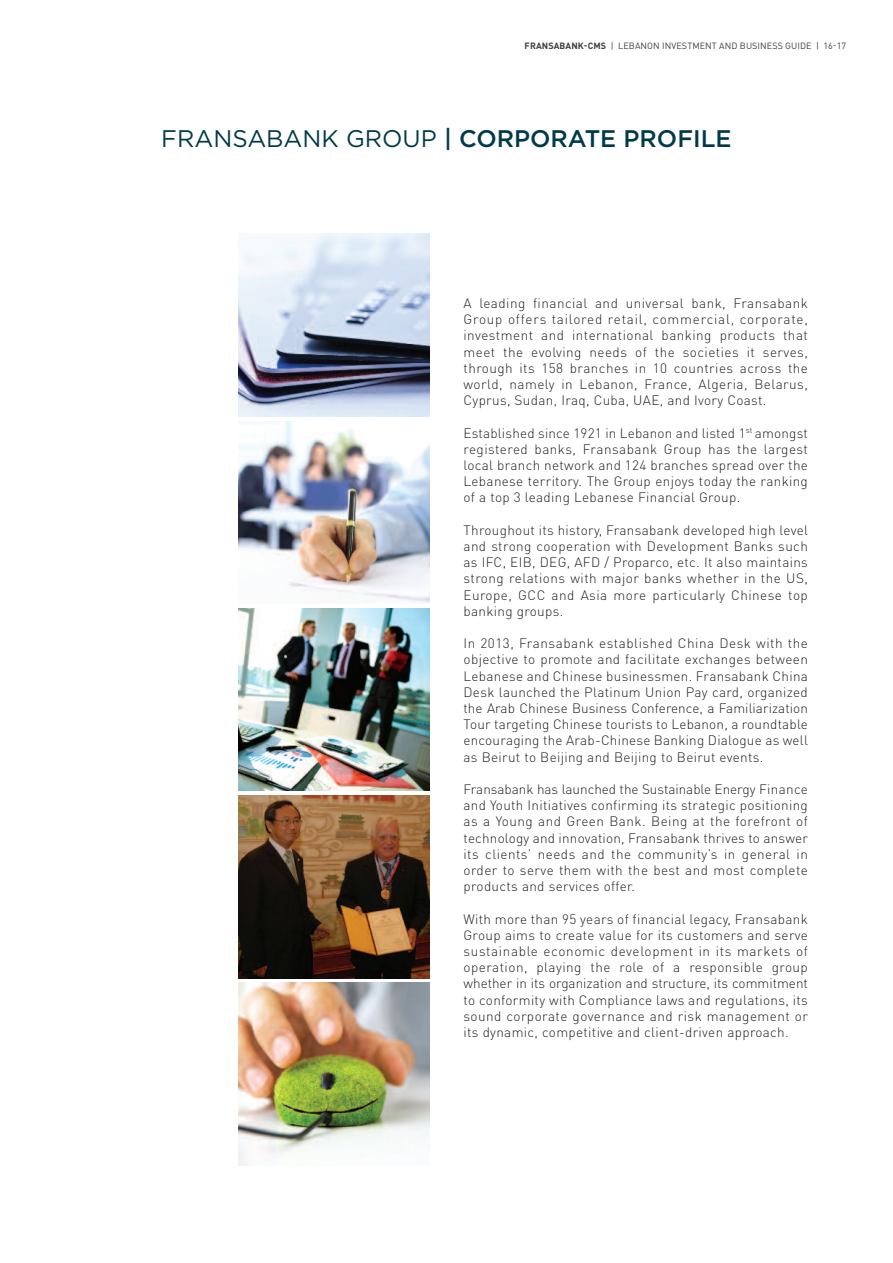
<style>
.page{position:relative;width:893px;height:1263px;background:#fff}
.page>*{position:absolute;margin:0;border:0;box-sizing:border-box;transform-origin:0 0}
.t1{font:500 24px "Gotham";color:#003a49}
.t2{font:300 13.5px/16.2px "DIN Pro";letter-spacing:.025em;color:#231f20;text-align:justify}
.t3{font:9px "DIN Pro";letter-spacing:.01em;color:#3e3e3f}
.s1{font-weight:700}
.s2{font-weight:400}
</style>
<div class="page">
<img style="left:238px;top:234px;width:191px;height:183px">
<img style="left:238px;top:421px;width:191px;height:182px">
<img style="left:238px;top:608px;width:191px;height:183px">
<img style="left:238px;top:795px;width:191px;height:183px">
<img style="left:238px;top:982px;width:191px;height:183px">
<p class="t3" style="left:525px;top:43px;width:323px"><span class="s1">FRANSABANK-CMS</span> | LEBANON INVESTMENT AND BUSINESS GUIDE | 16-17</p>
<h1 class="t1" style="left:161px;top:124px;width:572px"><span class="s2">FRANSABANK GROUP</span> | CORPORATE PROFILE</h1>
<p class="t2" style="left:463px;top:297px;width:346px">A leading financial and universal bank, Fransabank Group offers tailored retail, commercial, corporate, investment and international banking products that meet the evolving needs of the societies it serves, through its 158 branches in 10 countries across the world, namely in Lebanon, France, Algeria, Belarus, Cyprus, Sudan, Iraq, Cuba, UAE, and Ivory Coast.</p>
<p class="t2" style="left:463px;top:426px;width:346px">Established since 1921 in Lebanon and listed 1<sup>st</sup> amongst registered banks, Fransabank Group has the largest local branch network and 124 branches spread over the Lebanese territory. The Group enjoys today the ranking of a top 3 leading Lebanese Financial Group.</p>
<p class="t2" style="left:463px;top:523px;width:346px">Throughout its history, Fransabank developed high level and strong cooperation with Development Banks such as IFC, EIB, DEG, AFD / Proparco, etc. It also maintains strong relations with major banks whether in the US, Europe, GCC and Asia more particularly Chinese top banking groups.</p>
<p class="t2" style="left:463px;top:637px;width:346px">In 2013, Fransabank established China Desk with the objective to promote and facilitate exchanges between Lebanese and Chinese businessmen. Fransabank China Desk launched the Platinum Union Pay card, organized the Arab Chinese Business Conference, a Familiarization Tour targeting Chinese tourists to Lebanon, a roundtable encouraging the Arab-Chinese Banking Dialogue as well as Beirut to Beijing and Beijing to Beirut events.</p>
<p class="t2" style="left:463px;top:783px;width:346px">Fransabank has launched the Sustainable Energy Finance and Youth Initiatives confirming its strategic positioning as a Young and Green Bank. Being at the forefront of technology and innovation, Fransabank thrives to answer its clients’ needs and the community’s in general in order to serve them with the best and most complete products and services offer.</p>
<p class="t2" style="left:463px;top:912px;width:346px">With more than 95 years of financial legacy, Fransabank Group aims to create value for its customers and serve sustainable economic development in its markets of operation, playing the role of a responsible group whether in its organization and structure, its commitment to conformity with Compliance laws and regulations, its sound corporate governance and risk management or its dynamic, competitive and client-driven approach.</p>
</div>
